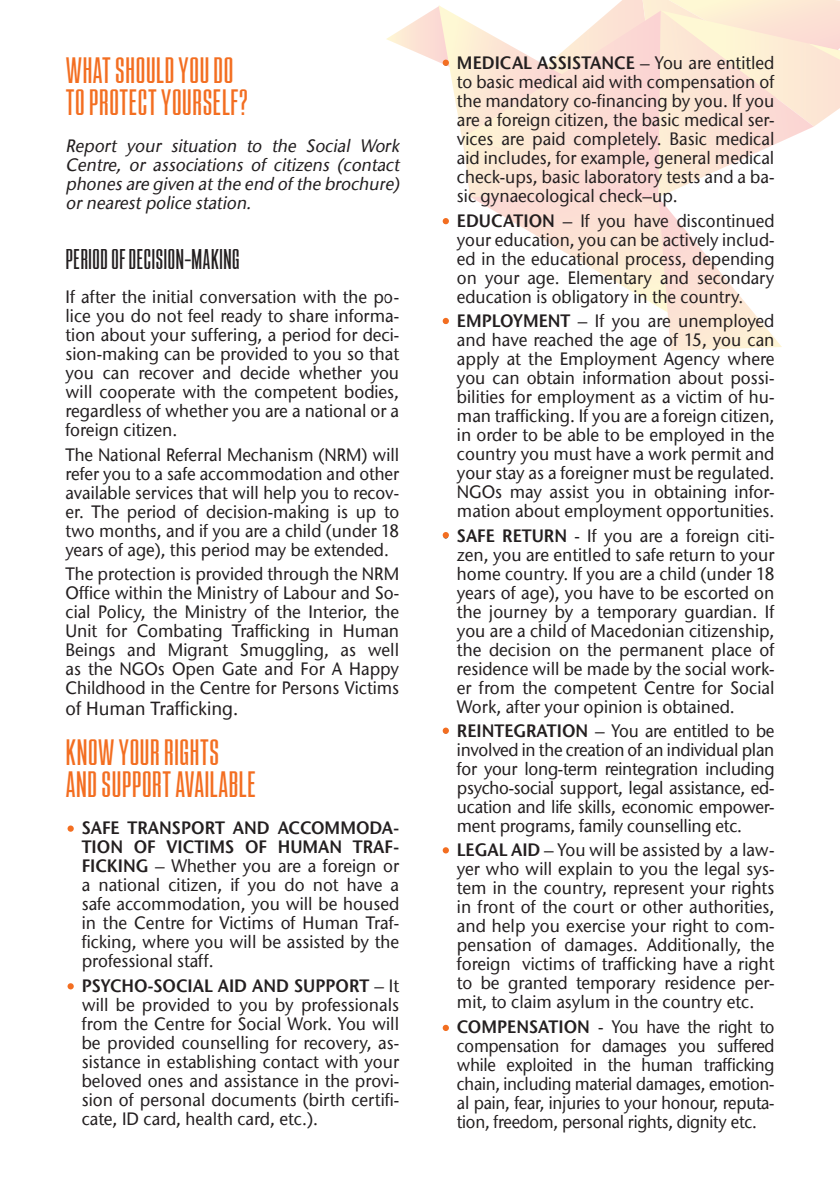
<style>
.page{position:relative;width:840px;height:1191px;background:#fff}
.page>*{position:absolute;margin:0;border:0;box-sizing:border-box;transform-origin:0 0}
.t1{font:36px/32.2px "Chupada";color:#f36e21;scale:.95 1}
.t2{font:28px "Chupada";color:#231f20;scale:.95 1}
.Text_body{font:500 18.8px "Stone Sans ITC";color:#231f20;scale:.95 1}
.Text_body-2{font:500 17.8px/19px "Stone Sans ITC";color:#231f20;text-align:justify;scale:.95 1}
.Text_body-3{font:500 17.8px/19px "Stone Sans ITC";color:#231f20;text-align:justify;scale:.94 1}
.t3{font:italic 500 17.8px/19px "Stone Sans ITC";color:#231f20;text-align:justify;scale:.95 1}
.s1{font-family:"Courier New";font-weight:400;font-size:17px}
.s2{font-weight:600}
</style>
<div class="page">
<svg style="left:442px;top:532px;width:6px;height:6px"></svg>
<svg style="left:442px;top:847px;width:6px;height:6px"></svg>
<div style="left:442px;top:727px;width:6px;height:7px;background:#f36e21;border-radius:50%"></div>
<svg style="left:442px;top:1024px;width:6px;height:7px"></svg>
<div style="left:67px;top:825px;width:7px;height:6px;background:#f36e21;border-radius:50%"></div>
<div style="left:67px;top:983px;width:7px;height:6px;background:#f36e21;border-radius:50%"></div>
<svg style="left:386px;top:0;width:453px;height:350px"></svg>
<p class="t1" style="left:65px;top:55px;width:194px">WHAT SHOULD YOU DO<br>TO PROTECT YOURSELF?</p>
<p class="t3" style="left:65px;top:136px;width:356px">Report your situation to the Social Work Centre, or associations of citizens (contact phonesare given atthe end ofthe brochure) ornearestpolice station.</p>
<p class="t2" style="left:65px;top:245px;width:185px">PERIOD OF DECISION-MAKING</p>
<p class="Text_body-2" style="left:65px;top:287px;width:352px">If after the initial conversation with the po&shy;lice you do not feel ready to share informa&shy;tion about your suffering, a period for deci&shy;sion-making can be provided to you so that you can recover and decide whether you will cooperate with the competent bodies, regardless of whether you are a national or a foreign citizen.</p>
<p class="Text_body-3" style="left:65px;top:445px;width:356px">The National Referral Mechanism (NRM) will refer you to a safe accommodation and other available services that will help you to recov&shy;er. The period of decision-making is up to two months, and if you are a child (under 18 years of age), this period may be extended.</p>
<p class="Text_body-2" style="left:65px;top:564px;width:352px">The protection is provided through the NRM Office within the Ministry of Labour and So&shy;cial Policy, the Ministry of the Interior, the Unit for Combating Trafficking in Human Beings and Migrant Smuggling, as well as the NGOs Open Gate and For A Happy Childhood in the Centre for Persons Victims</p>
<p class="Text_body" style="left:65px;top:697px;width:183px">of Human Trafficking.</p>
<p class="t1" style="left:65px;top:737px;width:202px">KNOW YOUR RIGHTS<br>AND SUPPORT AVAILABLE</p>
<p class="Text_body-2" style="left:82px;top:818px;width:335px;text-indent:-16px"><span class="s1">•</span> <span class="s2">SAFE TRANSPORT AND ACCOMMODA-TION OF VICTIMS OF HUMAN TRAF-FICKING</span> – Whether you are a foreign or a national citizen, if you do not have a safe accommodation, you will be housed in the Centre for Victims of Human Traf&shy;ficking, where you will be assisted by the professional staff.</p>
<p class="Text_body-2" style="left:82px;top:975px;width:335px;text-indent:-16px"><span class="s1">•</span> <span class="s2">PSYCHO-SOCIAL AID AND SUPPORT</span> – It will be provided to you by professionals from the Centre for Social Work. You will be provided counselling for recovery, as&shy;sistance in establishing contact with your beloved ones and assistance in the provi&shy;sion of personal documents (birth certifi&shy;cate, ID card, health card, etc.).</p>
<p class="Text_body-2" style="left:456px;top:53px;width:335px;text-indent:-16px"><span class="s1">•</span> <span class="s2">MEDICAL ASSISTANCE</span> – You are entitled to basic medical aid with compensation of the mandatory co-financing by you. If you are a foreign citizen, the basic medical ser&shy;vices are paid completely. Basic medical aid includes, for example, general medical check-ups, basic laboratory tests and a ba&shy;sic gynaecological check–up.</p>
<p class="Text_body-2" style="left:456px;top:211px;width:335px;text-indent:-16px"><span class="s1">•</span> <span class="s2">EDUCATION</span> – If you have discontinued your education, you can be actively includ&shy;ed in the educational process, depending on your age. Elementary and secondary education is obligatory in the country.</p>
<p class="Text_body-2" style="left:456px;top:311px;width:335px;text-indent:-16px"><span class="s1">•</span> <span class="s2">EMPLOYMENT</span> – If you are unemployed and have reached the age of 15, you can apply at the Employment Agency where you can obtain information about possi&shy;bilities for employment as a victim of hu&shy;man trafficking. If you are a foreign citizen, in order to be able to be employed in the country you must have a work permit and your stay as a foreigner must be regulated.<br>NGOs may assist you in obtaining infor&shy;mation about employment opportunities.</p>
<p class="Text_body-2" style="left:456px;top:525px;width:335px;text-indent:-16px"><span class="s1">•</span> <span class="s2">SAFE RETURN</span> - If you are a foreign citi&shy;zen, you are entitled to safe return to your home country. If you are a child (under 18 years of age), you have to be escorted on the journey by a temporary guardian. If you are a child of Macedonian citizenship, the decision on the permanent place of residence will be made by the social work&shy;er from the competent Centre for Social Work, after your opinion is obtained.</p>
<p class="Text_body-2" style="left:456px;top:721px;width:335px;text-indent:-16px"><span class="s1">•</span> <span class="s2">REINTEGRATION</span> – You are entitled to be involved in the creation of an individual plan for your long-term reintegration including psycho-social support, legal assistance, ed&shy;ucation and life skills, economic empower&shy;ment programs, family counselling etc.</p>
<p class="Text_body-2" style="left:456px;top:840px;width:335px;text-indent:-16px"><span class="s1">•</span> <span class="s2">LEGAL AID</span> – You will be assisted by a law&shy;yer who will explain to you the legal sys&shy;tem in the country, represent your rights in front of the court or other authorities, and help you exercise your right to com&shy;pensation of damages. Additionally, the foreign victims of trafficking have a right to be granted temporary residence per&shy;mit, to claim asylum in the country etc.</p>
<p class="Text_body-2" style="left:456px;top:1017px;width:335px;text-indent:-16px"><span class="s1">•</span> <span class="s2">COMPENSATION</span> - You have the right to compensation for damages you suffered while exploited in the human trafficking chain, including material damages, emotion&shy;al pain, fear, injuries to your honour, reputa&shy;tion, freedom, personal rights, dignity etc.</p>
</div>
